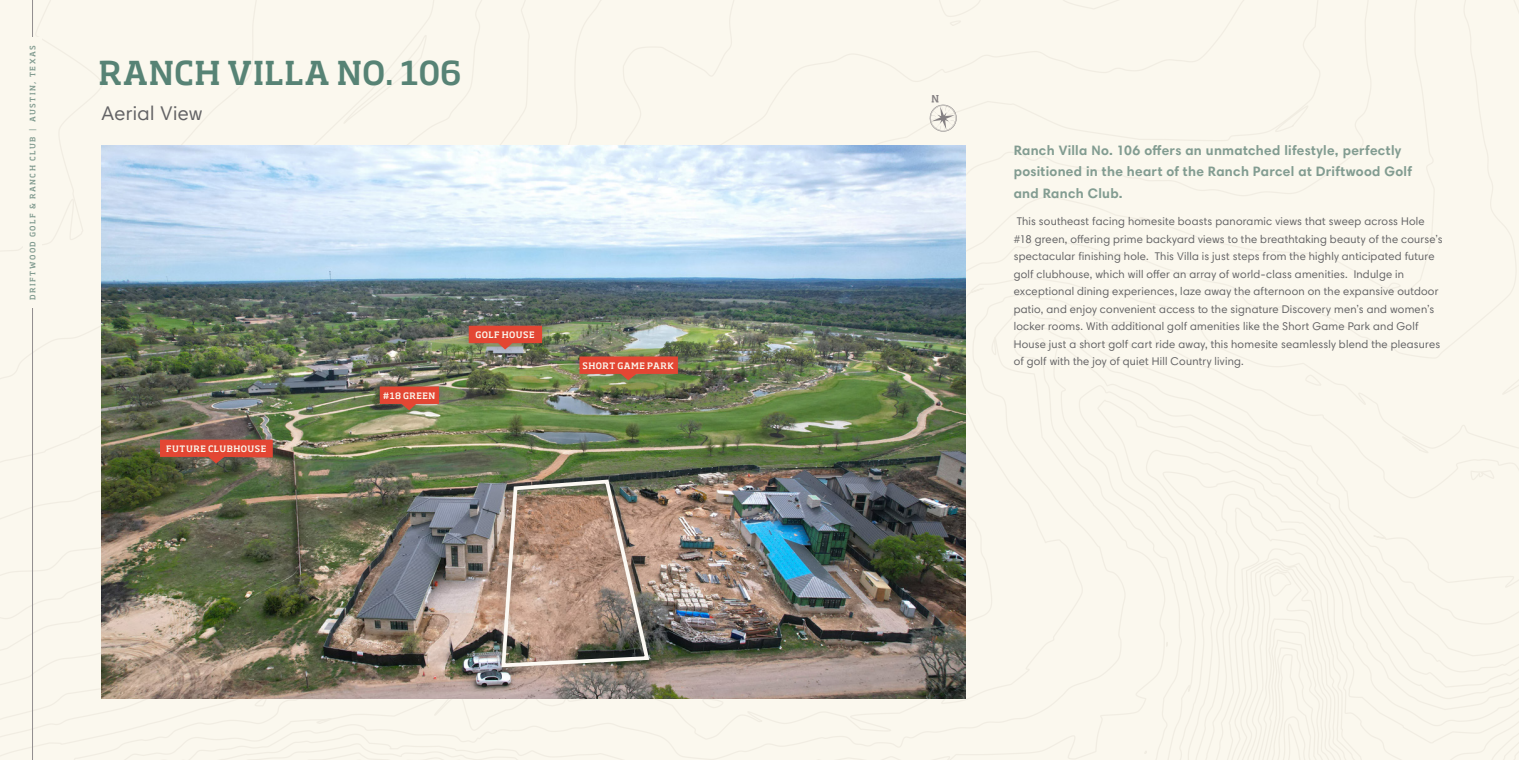
<style>
.page{position:relative;width:1519px;height:760px;background:#fff}
.page>*{position:absolute;margin:0;border:0;box-sizing:border-box;transform-origin:0 0}
.t1{font:500 32.5px "Soho Pro";letter-spacing:.01em;color:#578375}
.t2{font:20px "Harmonia Sans Pro Cyr";letter-spacing:.02em;color:#636365}
.t3{font:700 13.75px/21.2px "Harmonia Sans Pro Cyr";letter-spacing:.02em;color:#829c91}
.t4{font:11.25px/17.5px "Harmonia Sans Pro Cyr";letter-spacing:.02em;color:#636365}
.t5{font:500 10px "Soho Pro";color:#848082}
.t6{font:500 8.75px "Soho Pro";letter-spacing:.06em;color:#fbf8ee}
.t7{font:500 7.5px "Soho Pro";letter-spacing:.205em;color:#829c91}
.s1{font-weight:400}
</style>
<div class="page">
<div style="left:0;top:0;width:1519px;height:759px;background:#fbf8ee"></div>
<hr style="left:32px;top:0;width:1px;height:759px;background:#918d8e">
<div style="left:23px;top:38px;width:19px;height:270px;background:#fbf8ee"></div>
<img style="left:101px;top:145px;width:864px;height:553px">
<svg style="left:928px;top:103px;width:30px;height:30px"></svg>
<div style="left:492px;top:470px;width:166px;height:207px;background:#636365;opacity:.55"></div>
<img style="left:499px;top:477px;width:153px;height:192px">
<div style="left:370px;top:376px;width:79px;height:43px;background:#636365;opacity:.55"></div>
<svg style="left:380px;top:386px;width:59px;height:24px"></svg>
<div style="left:459px;top:315px;width:93px;height:43px;background:#636365;opacity:.55"></div>
<svg style="left:469px;top:325px;width:73px;height:24px;background:#c75540"></svg>
<div style="left:569px;top:346px;width:119px;height:43px;background:#636365;opacity:.55"></div>
<svg style="left:579px;top:356px;width:99px;height:24px;background:#c6573c"></svg>
<div style="left:150px;top:429px;width:133px;height:43px;background:#636365;opacity:.55"></div>
<svg style="left:160px;top:439px;width:113px;height:24px;background:#c34e3b"></svg>
<p class="t7" style="left:27px;top:300px;width:256px;rotate:-90deg">DRIFTWOOD GOLF &amp; RANCH CLUB <span class="s1">|</span> AUSTIN, TEXAS</p>
<h1 class="t1" style="left:98px;top:50px;width:365px">RANCH VILLA NO. 106</h1>
<h2 class="t2" style="left:101px;top:101px;width:103px">Aerial View</h2>
<p class="t6" style="left:166px;top:442px;width:101px">FUTURE CLUBHOUSE</p>
<p class="t6" style="left:383px;top:389px;width:54px">#18 GREEN</p>
<p class="t6" style="left:475px;top:328px;width:61px">GOLF HOUSE</p>
<p class="t6" style="left:582px;top:359px;width:93px">SHORT GAME PARK</p>
<p class="t5" style="left:939px;top:106px;width:9px;rotate:-180deg">N</p>
<p class="t3" style="left:1014px;top:139px;width:400px">Ranch Villa No. 106 offers an unmatched lifestyle, perfectly positioned in the heart of the Ranch Parcel at Driftwood Golf and Ranch Club.</p>
<p class="t4" style="left:1014px;top:212px;width:430px">This southeast facing homesite boasts panoramic views that sweep across Hole<br>#18 green, offering prime backyard views to the breathtaking beauty of the course’s spectacular finishing hole. This Villa is just steps from the highly anticipated future golf clubhouse, which will offer an array of world-class amenities. Indulge in exceptional dining experiences, laze away the afternoon on the expansive outdoor patio, and enjoy convenient access to the signature Discovery men’s and women’s locker rooms. With additional golf amenities like the Short Game Park and Golf House just a short golf cart ride away, this homesite seamlessly blend the pleasures of golf with the joy of quiet Hill Country living.</p>
</div>
